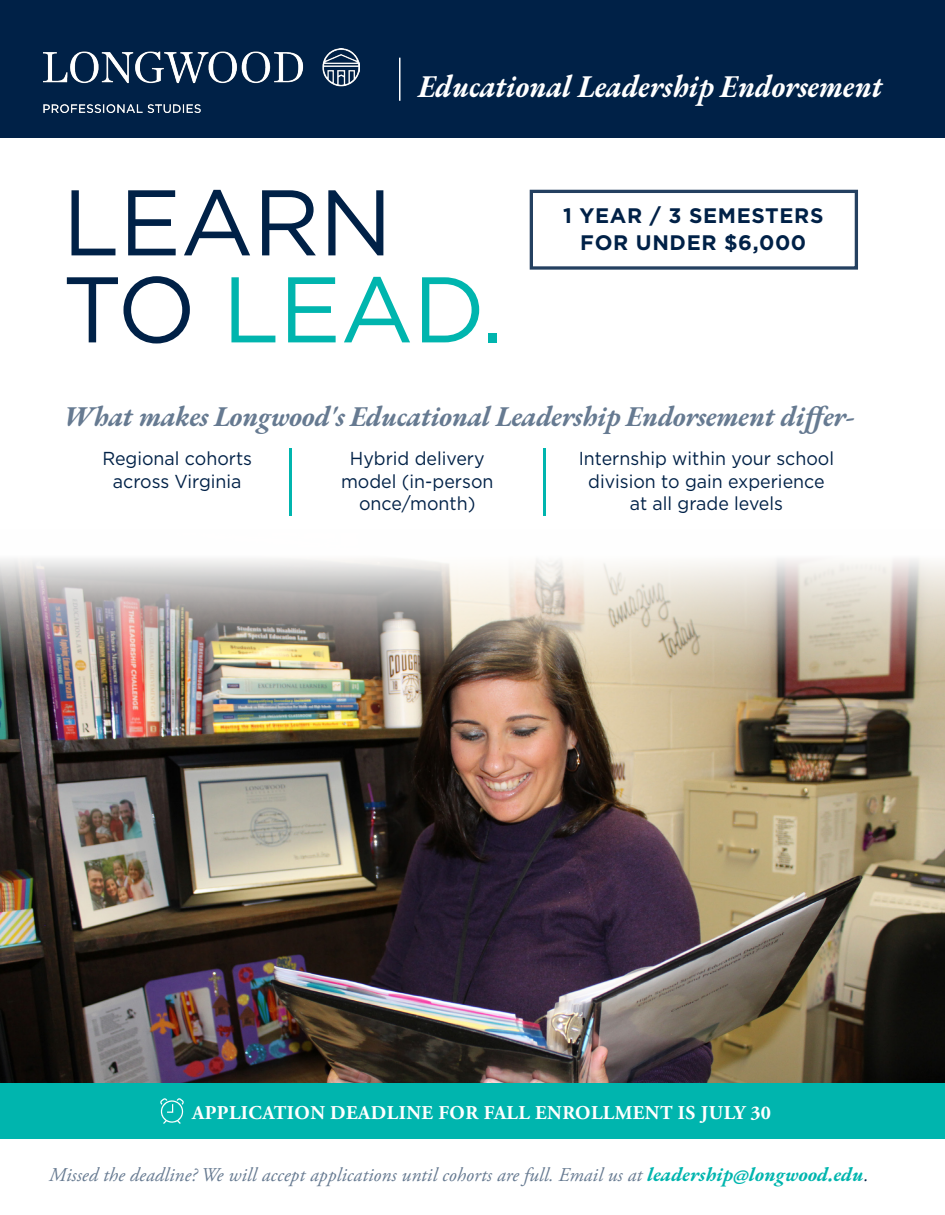
<style>
.page{position:relative;width:945px;height:1215px;background:#fff}
.page>*{position:absolute;margin:0;border:0;box-sizing:border-box;transform-origin:0 0}
.t1{font:93px "Gotham";letter-spacing:-.01em;color:#00b5ae}
.t2{font:93px "Gotham";letter-spacing:-.01em;color:#002147}
.t3{font:italic 700 31.5px "EB Garamond";color:#fff;scale:.93 1}
.t4{font:italic 700 28.5px "EB Garamond";letter-spacing:-.01em;color:#667a91;scale:.96 1}
.t5{font:700 21px "Gotham";letter-spacing:.03em;color:#002147}
.t6{font:italic 19.5px "Adobe Garamond Pro";letter-spacing:.005em;color:#667a91}
.t7{font:700 19.5px "Adobe Garamond Pro";letter-spacing:.025em;color:#fff}
.t8{font:18.75px/22.5px "Gotham";color:#002147;text-align:center;scale:.95 1}
.s1{color:#002147}
.s2{font-family:"EB Garamond";font-weight:700;color:#00b5ae}
</style>
<div class="page">
<img style="left:0;top:559px;width:945px;height:524px">
<div style="left:0;top:0;width:945px;height:138px;background:#002147"></div>
<hr style="left:399px;top:58px;width:1px;height:43px;background:#fff">
<hr style="left:289px;top:448px;width:2px;height:68px;background:#00b5ae">
<div style="left:0;top:1083px;width:945px;height:56px;background:#00b5ae"></div>
<svg style="left:160px;top:1098px;width:24px;height:26px"></svg>
<div style="left:530px;top:190px;width:328px;height:80px;background:#fff;border:3px solid #002147"></div>
<img style="left:44px;top:48px;width:316px;height:64px">
<hr style="left:544px;top:448px;width:2px;height:68px;background:#00b5ae">
<p class="t3" style="left:419px;top:65px;width:500px">Educational Leadership Endorsement</p>
<p class="t2" style="left:62px;top:171px;width:332px">LEARN</p>
<p class="t1" style="left:62px;top:258px;width:443px"><span class="s1">TO</span> LEAD.</p>
<p class="t5" style="left:563px;top:202px;width:262px">1 YEAR / 3 SEMESTERS</p>
<p class="t5" style="left:580px;top:229px;width:228px">FOR UNDER $6,000</p>
<p class="t4" style="left:64px;top:397px;width:825px">What makes Longwood's Educational Leadership Endorsement differ-</p>
<p class="t8" style="left:102px;top:447px;width:159px">Regional cohorts across Virginia</p>
<p class="t8" style="left:350px;top:447px;width:144px">Hybrid delivery</p>
<p class="t8" style="left:341px;top:470px;width:162px">model (in-person once/month)</p>
<p class="t8" style="left:579px;top:447px;width:270px">Internship within your school division to gain experience</p>
<p class="t8" style="left:630px;top:492px;width:163px">at all grade levels</p>
<p class="t7" style="left:192px;top:1102px;width:581px">APPLICATION DEADLINE FOR FALL ENROLLMENT IS JULY 30</p>
<p class="t6" style="left:49px;top:1164px;width:821px">Missed the deadline? We will accept applications until cohorts are full. Email us at <span class="s2">leadership@longwood.edu</span><span class="s1">.</span></p>
</div>
